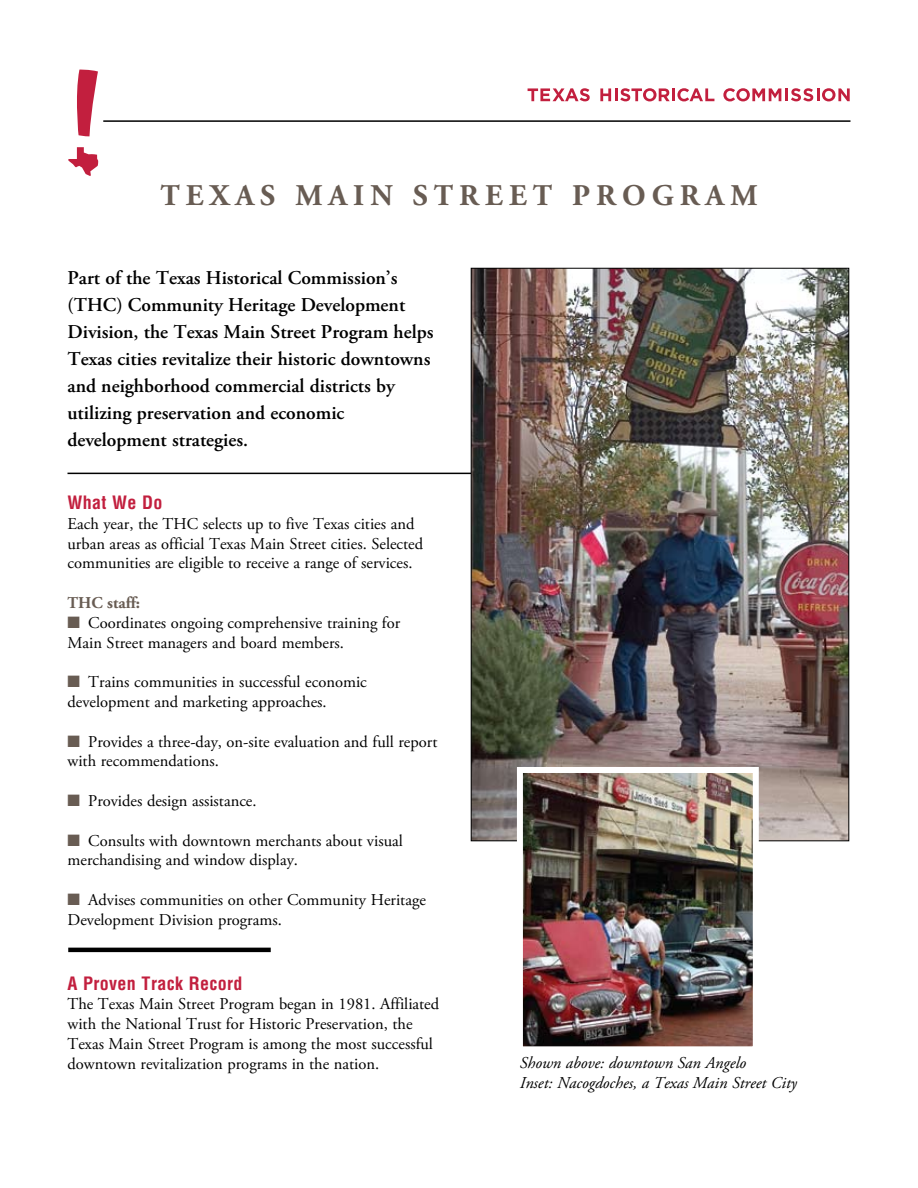
<style>
.page{position:relative;width:918px;height:1188px;background:#fff}
.page>*{position:absolute;margin:0;border:0;box-sizing:border-box;transform-origin:0 0}
.t1{font:700 30px "Adobe Garamond Pro";letter-spacing:.2em;color:#685c53}
.t2{font:600 19.5px/27px "Adobe Garamond Pro";color:#000}
.t3{font:700 condensed 18px "Helvetica";letter-spacing:.02em;color:#c21f3e}
.t4{font:16.5px/19.8px "Adobe Garamond Pro";color:#000}
.t5{font:italic 16.5px/19.8px "Adobe Garamond Pro";color:#000}
.t6{font:700 16.5px "Adobe Garamond Pro";color:#685c53}
.s1{color:#685c53}
</style>
<div class="page">
<hr style="left:103px;top:120px;width:747px;height:2px;background:#000">
<hr style="left:68px;top:473px;width:781px;height:1px;background:#000">
<hr style="left:68px;top:948px;width:203px;height:4px;background:#000">
<svg style="left:68px;top:147px;width:30px;height:29px"></svg>
<svg style="left:77px;top:70px;width:21px;height:66px"></svg>
<svg style="left:528px;top:88px;width:62px;height:13px"></svg>
<svg style="left:600px;top:88px;width:114px;height:13px"></svg>
<svg style="left:723px;top:88px;width:127px;height:13px"></svg>
<img style="left:473px;top:270px;width:374px;height:569px">
<img style="left:524px;top:774px;width:228px;height:271px">
<div style="left:517px;top:767px;width:242px;height:285px;border:6px solid #fff"></div>
<h1 class="t1" style="left:160px;top:178px;width:599px">TEXAS MAIN STREET PROGRAM</h1>
<p class="t2" style="left:68px;top:265px;width:368px">Part of the Texas Historical Commission’s (THC) Community Heritage Development Division, the Texas Main Street Program helps Texas cities revitalize their historic downtowns and neighborhood commercial districts by utilizing preservation and economic development strategies.</p>
<p class="t3" style="left:68px;top:491px;width:97px">What We Do</p>
<p class="t4" style="left:68px;top:514px;width:357px">Each year, the THC selects up to five Texas cities and urban areas as official Texas Main Street cities. Selected communities are eligible to receive a range of services.</p>
<p class="t6" style="left:68px;top:593px;width:74px">THC staff:</p>
<p class="t4" style="left:68px;top:613px;width:334px"><span class="s1">■</span> Coordinates ongoing comprehensive training for<br>Main Street managers and board members.</p>
<p class="t4" style="left:68px;top:673px;width:301px"><span class="s1">■</span> Trains communities in successful economic development and marketing approaches.</p>
<p class="t4" style="left:68px;top:732px;width:371px"><span class="s1">■</span> Provides a three-day, on-site evaluation and full report with recommendations.</p>
<p class="t4" style="left:68px;top:791px;width:191px"><span class="s1">■</span> Provides design assistance.</p>
<p class="t4" style="left:68px;top:831px;width:337px"><span class="s1">■</span> Consults with downtown merchants about visual merchandising and window display.</p>
<p class="t4" style="left:68px;top:890px;width:360px"><span class="s1">■</span> Advises communities on other Community Heritage<br>Development Division programs.</p>
<p class="t3" style="left:68px;top:972px;width:177px">A Proven Track Record</p>
<p class="t4" style="left:68px;top:995px;width:373px">The Texas Main Street Program began in 1981. Affiliated with the National Trust for Historic Preservation, the Texas Main Street Program is among the most successful downtown revitalization programs in the nation.</p>
<p class="t5" style="left:520px;top:1053px;width:278px">Shown above: downtown San Angelo<br>Inset: Nacogdoches, a Texas Main Street City</p>
</div>
